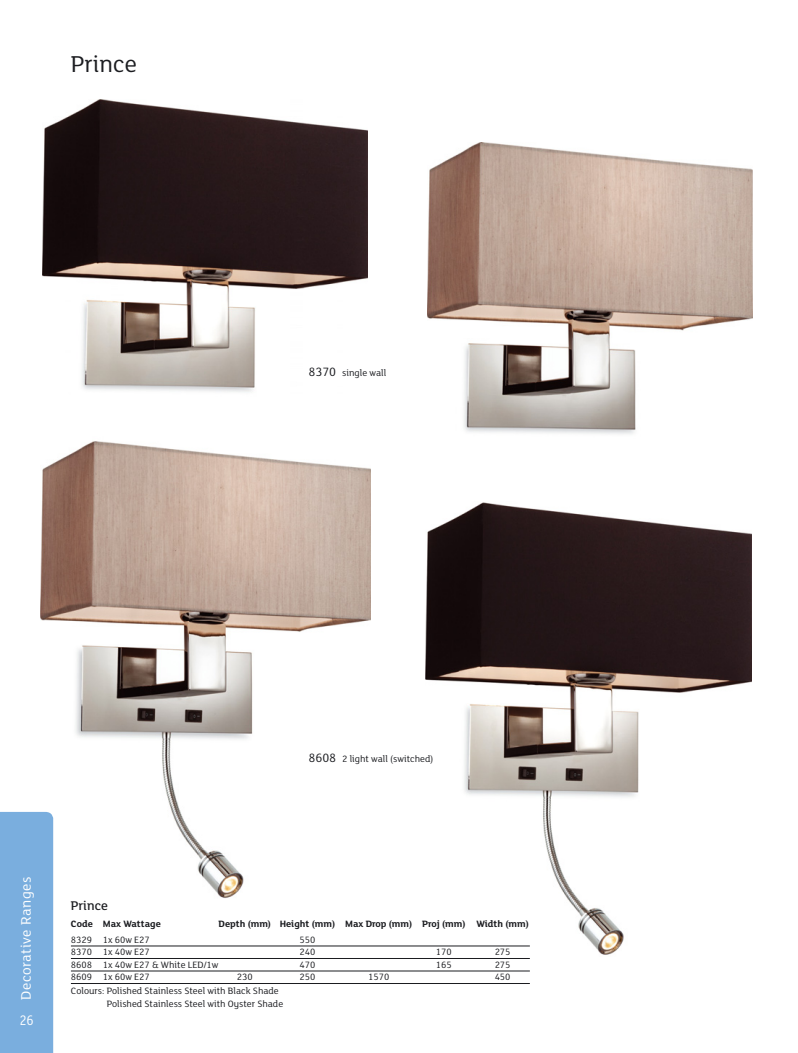
<style>
.page{position:relative;width:798px;height:1053px;background:#fff}
.page>*{position:absolute;margin:0;border:0;box-sizing:border-box;transform-origin:0 0}
.t1{font:25px "FS Lola";color:#1b1c20}
.t2{font:15px "FS Lola";letter-spacing:.03em;color:#fff}
.t3{font:15px "FS Lola";letter-spacing:.03em;color:#fff;scale:.9 1}
.t4{font:500 13.75px "FS Lola";color:#1b1c20}
.t5{font:10px/12.5px "FS Lola";color:#1b1c20}
.t6{font:700 10px "FS Lola";color:#1b1c20}
.t7{font:9px "Helvetica Neue";color:#1b1c20}
.s1{font-size:13.12px}
.s2{font-family:"Helvetica Neue LT";font-size:11.62px}
</style>
<div class="page">
<img style="left:42px;top:99px;width:325px;height:293px">
<img style="left:427px;top:142px;width:325px;height:292px">
<div style="left:304px;top:358px;width:91px;height:28px;background:#fff"></div>
<img style="left:41px;top:441px;width:329px;height:466px">
<img style="left:425px;top:502px;width:326px;height:457px">
<div style="left:0;top:811px;width:53px;height:241px;background:#7aaede"></div>
<hr style="left:71px;top:945px;width:458px;height:1px;background:#1b1c20">
<hr style="left:71px;top:958px;width:458px;height:1px;background:#1b1c20">
<hr style="left:71px;top:970px;width:458px;height:1px;background:#1b1c20">
<hr style="left:71px;top:983px;width:458px;height:1px;background:#1b1c20">
<h1 class="t1" style="left:71px;top:54px;width:67px">Prince</h1>
<p class="t5" style="left:308px;top:367px;width:79px"><span class="s1">8370</span> single wall</p>
<p class="t7" style="left:324px;top:370px;width:69px"><span class="s2">8370</span> wall light</p>
<p class="t5" style="left:308px;top:753px;width:126px"><span class="s1">8608</span> 2 light wall (switched)</p>
<h2 class="t2" style="left:20px;top:999px;width:124px;rotate:-90deg">Decorative Ranges</h2>
<h2 class="t3" style="left:19px;top:1014px;width:17px">26</h2>
<h3 class="t4" style="left:71px;top:900px;width:39px">Prince</h3>
<p class="t6" style="left:71px;top:919px;width:91px">Code Max Wattage</p>
<p class="t6" style="left:218px;top:919px;width:311px">Depth (mm) Height (mm) Max Drop (mm) Proj (mm) Width (mm)</p>
<p class="t5" style="left:71px;top:933px;width:80px">8329 1x 60w E27</p>
<p class="t5" style="left:299px;top:933px;width:17px">550</p>
<p class="t5" style="left:71px;top:946px;width:80px">8370 1x 40w E27</p>
<p class="t5" style="left:299px;top:946px;width:17px">240</p>
<p class="t5" style="left:435px;top:946px;width:17px">170</p>
<p class="t5" style="left:494px;top:946px;width:17px">275</p>
<p class="t5" style="left:71px;top:958px;width:149px">8608 1x 40w E27 &amp; White LED/1w</p>
<p class="t5" style="left:299px;top:958px;width:17px">470</p>
<p class="t5" style="left:435px;top:958px;width:17px">165</p>
<p class="t5" style="left:494px;top:958px;width:17px">275</p>
<p class="t5" style="left:71px;top:971px;width:80px">8609 1x 60w E27</p>
<p class="t5" style="left:237px;top:971px;width:17px">230</p>
<p class="t5" style="left:299px;top:971px;width:17px">250</p>
<p class="t5" style="left:368px;top:971px;width:23px">1570</p>
<p class="t5" style="left:494px;top:971px;width:17px">450</p>
<p class="t5" style="left:107px;top:985px;width:178px;text-indent:-36px">Colours: Polished Stainless Steel with Black Shade<br>Polished Stainless Steel with Oyster Shade</p>
</div>
